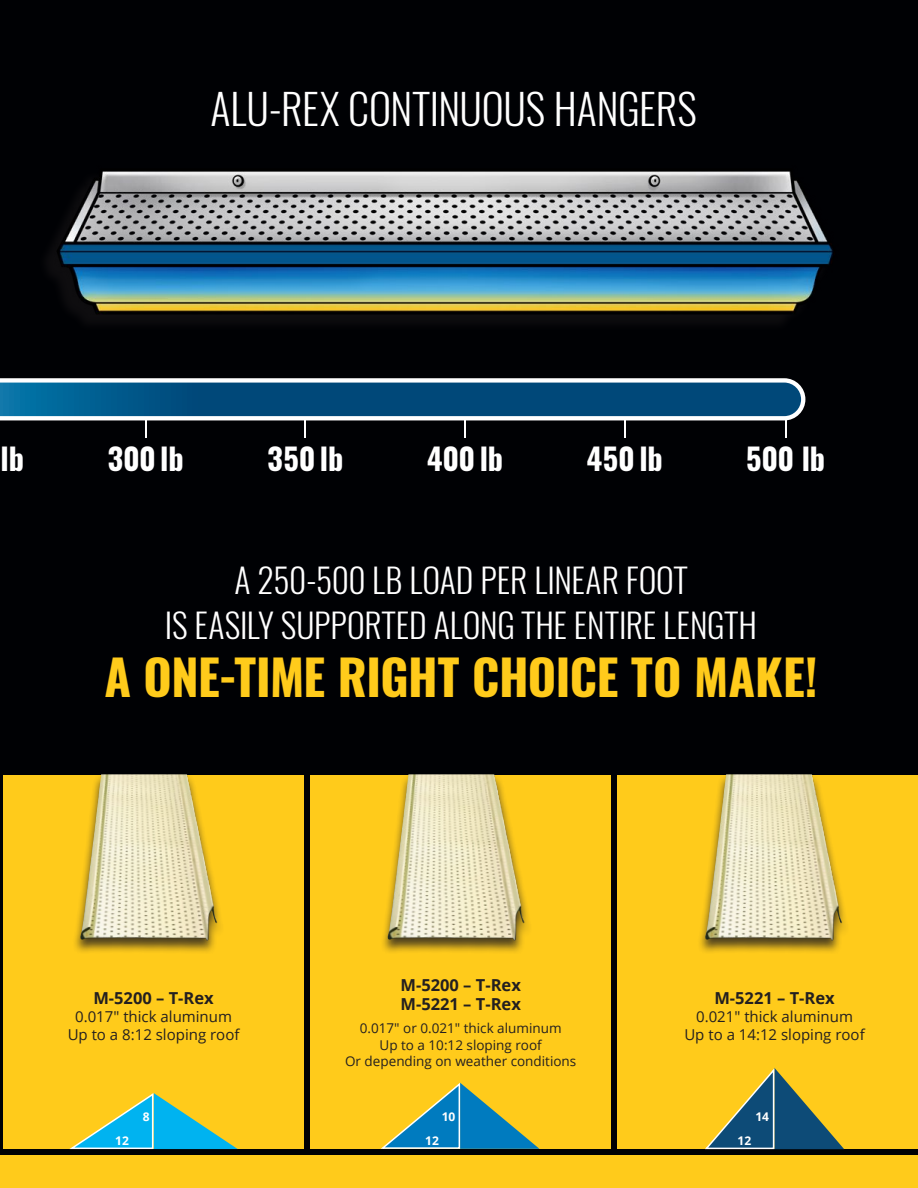
<style>
.page{position:relative;width:918px;height:1188px;background:#000104}
.page>*{position:absolute;margin:0;border:0;box-sizing:border-box;transform-origin:0 0}
.t1{font:700 48.6px "Oswald";letter-spacing:-.01em;color:#ffcb1b}
.t2{font:300 42px "Oswald";letter-spacing:-.005em;color:#fff}
.t3{font:300 33.75px/45.3px "Oswald";color:#fff;text-align:center}
.t4{font:700 30.15px "Oswald";color:#fff}
.t5{font:700 16.5px/19.8px "Open Sans";color:#231f20}
.t6{font:15px/18px "Open Sans";color:#231f20;text-align:center}
.t7{font:13.5px/16.2px "Open Sans";color:#231f20;text-align:center}
.t8{font:700 12px "Open Sans";color:#fff}
</style>
<div class="page">
<div style="left:3px;top:776px;width:301px;height:373px;background:#ffcb1b"></div>
<div style="left:310px;top:775px;width:301px;height:374px;background:#ffcb1b"></div>
<div style="left:618px;top:775px;width:300px;height:374px;background:#ffcb1b"></div>
<div style="left:380px;top:772px;width:152px;height:183px;background:#231f20;opacity:.8"></div>
<img style="left:387px;top:774px;width:138px;height:167px">
<div style="left:697px;top:772px;width:152px;height:183px;background:#231f20;opacity:.8"></div>
<img style="left:705px;top:774px;width:137px;height:167px">
<div style="left:72px;top:772px;width:153px;height:183px;background:#231f20;opacity:.8"></div>
<img style="left:80px;top:774px;width:137px;height:167px">
<svg style="left:70px;top:1093px;width:168px;height:57px"></svg>
<svg style="left:381px;top:1082px;width:158px;height:67px"></svg>
<svg style="left:705px;top:1068px;width:139px;height:82px"></svg>
<div style="left:0;top:1156px;width:918px;height:32px;background:#ffcb1b"></div>
<img style="left:48px;top:171px;width:785px;height:151px">
<hr style="left:785px;top:390px;width:1px;height:48px;background:#fff">
<hr style="left:145px;top:390px;width:1px;height:48px;background:#fff">
<hr style="left:304px;top:390px;width:2px;height:48px;background:#fff">
<hr style="left:464px;top:390px;width:2px;height:48px;background:#fff">
<hr style="left:624px;top:390px;width:2px;height:48px;background:#fff">
<svg style="left:0;top:378px;width:805px;height:42px;background:#327097"></svg>
<h2 class="t2" style="left:211px;top:81px;width:488px">ALU-REX CONTINUOUS HANGERS</h2>
<h3 class="t4" style="left:1px;top:438px;width:25px">lb</h3>
<h3 class="t4" style="left:108px;top:438px;width:78px">300 lb</h3>
<h3 class="t4" style="left:267px;top:438px;width:78px">350 lb</h3>
<h3 class="t4" style="left:427px;top:438px;width:78px">400 lb</h3>
<h3 class="t4" style="left:587px;top:438px;width:78px">450 lb</h3>
<h3 class="t4" style="left:746px;top:438px;width:81px">500 lb</h3>
<h3 class="t3" style="left:165px;top:558px;width:594px">A 250-500 LB LOAD PER LINEAR FOOT<br>IS EASILY SUPPORTED ALONG THE ENTIRE LENGTH</h3>
<h1 class="t1" style="left:104px;top:644px;width:715px">A ONE-TIME RIGHT CHOICE TO MAKE!</h1>
<p class="t5" style="left:93px;top:988px;width:122px">M-5200 – T-Rex</p>
<p class="t6" style="left:68px;top:1008px;width:173px">0.017" thick aluminum<br>Up to a 8:12 sloping roof</p>
<p class="t8" style="left:143px;top:1108px;width:8px">8</p>
<p class="t5" style="left:400px;top:974px;width:122px">M-5200 – T-Rex<br>M-5221 – T-Rex</p>
<p class="t7" style="left:345px;top:1020px;width:233px">0.017" or 0.021" thick aluminum<br>Up to a 10:12 sloping roof<br>Or depending on weather conditions</p>
<p class="t5" style="left:714px;top:988px;width:122px">M-5221 – T-Rex</p>
<p class="t6" style="left:684px;top:1007px;width:182px">0.021" thick aluminum<br>Up to a 14:12 sloping roof</p>
<p class="t8" style="left:442px;top:1108px;width:15px">10</p>
<p class="t8" style="left:755px;top:1108px;width:15px">14</p>
<p class="t8" style="left:115px;top:1132px;width:15px">12</p>
<p class="t8" style="left:425px;top:1132px;width:15px">12</p>
<p class="t8" style="left:738px;top:1132px;width:15px">12</p>
</div>
